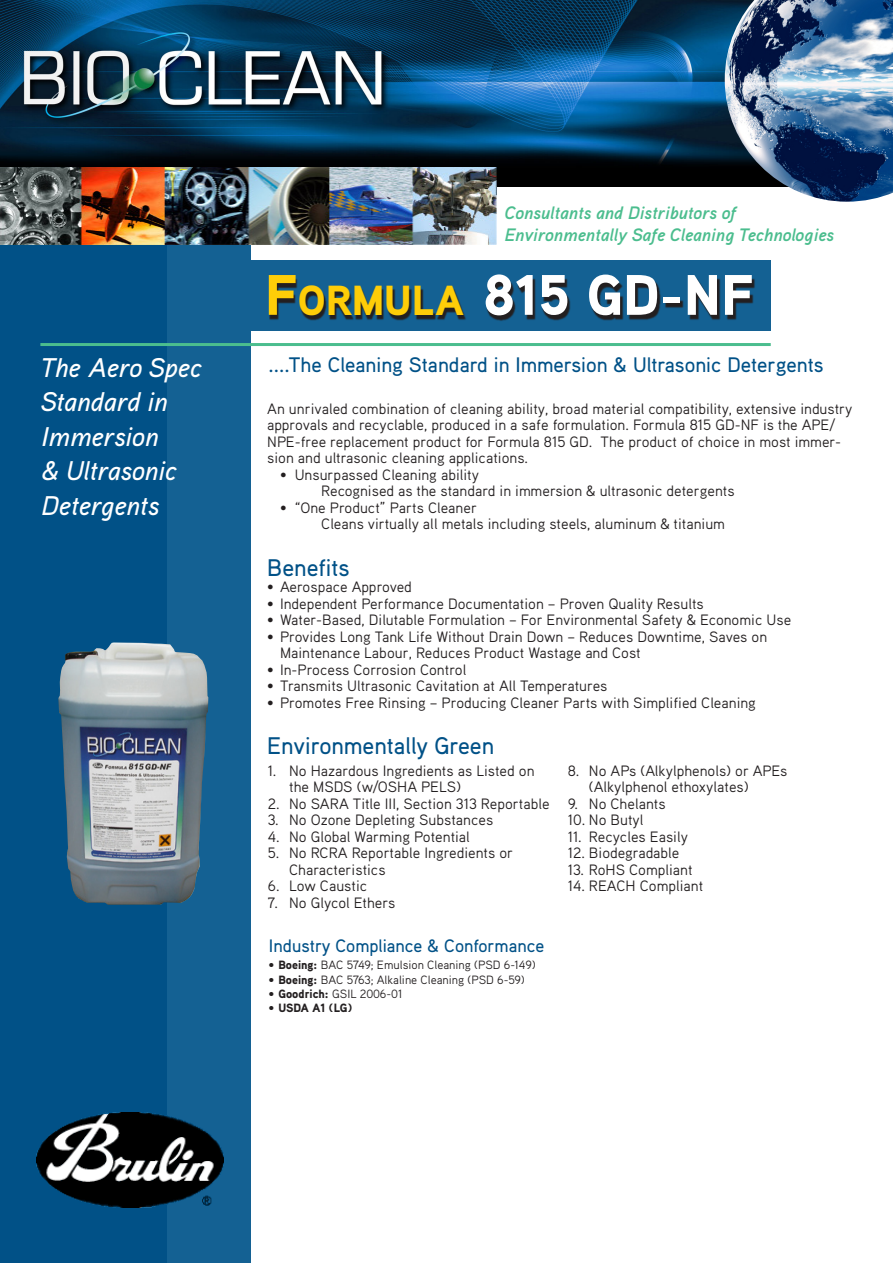
<style>
.page{position:relative;width:893px;height:1263px;background:#fff}
.page>*{position:absolute;margin:0;border:0;box-sizing:border-box;transform-origin:0 0}
.t1{font:900 57px "Aaux Pro";color:#fff}
.t2{font:italic 500 27px/34.5px "Aaux Pro";color:#fff}
.t3{font:500 24px "Aaux Pro";color:#015187}
.t4{font:500 21px "Aaux Pro";color:#015187}
.t5{font:italic 700 18px "Aaux Pro";color:#4bbd8e}
.t6{font:500 18px "Aaux Pro";color:#015187}
.t7{font:15px/16.5px "Aaux Pro";color:#231f20}
.t8{font:12px "Aaux Pro";color:#231f20}
.t9{font:900 12px "Aaux Pro";letter-spacing:-.02em;color:#231f20}
.s1{color:#fecd08}
.s2{font-size:42px;color:#fecd08}
.s3{font-weight:900}
</style>
<div class="page">
<div style="left:250px;top:260px;width:520px;height:70px;background:#146193"></div>
<div style="left:73px;top:195px;width:178px;height:1068px;background:#146193"></div>
<div style="left:0;top:244px;width:167px;height:1019px;background:#015187"></div>
<img style="left:0;top:0;width:725px;height:186px">
<img style="left:725px;top:0;width:168px;height:202px">
<hr style="left:742px;top:82px;width:56px;height:3px;background:#fff">
<img style="left:0;top:167px;width:496px;height:77px">
<svg style="left:269px;top:278px;width:486px;height:43px"></svg>
<hr style="left:40px;top:343px;width:731px;height:3px;background:#4bbd8e">
<img style="left:58px;top:642px;width:150px;height:263px">
<img style="left:36px;top:1112px;width:188px;height:96px">
<p class="t2" style="left:41px;top:349px;width:162px">The Aero Spec<br>Standard in<br>Immersion<br>&amp; Ultrasonic<br>Detergents</p>
<p class="t5" style="left:504px;top:201px;width:233px">Consultants and Distributors of</p>
<p class="t5" style="left:504px;top:223px;width:331px">Environmentally Safe Cleaning Technologies</p>
<p class="t1" style="left:265px;top:258px;width:491px"><span class="s1">F</span><span class="s2">ORMULA</span> 815 GD-NF</p>
<p class="t4" style="left:269px;top:351px;width:556px">....The Cleaning Standard in Immersion &amp; Ultrasonic Detergents</p>
<p class="t7" style="left:267px;top:400px;width:587px">An unrivaled combination of cleaning ability, broad material compatibility, extensive industry approvals and recyclable, produced in a safe formulation. Formula 815 GD-NF is the APE/ NPE-free replacement product for Formula 815 GD. The product of choice in most immer&shy;sion and ultrasonic cleaning applications.</p>
<p class="t7" style="left:280px;top:466px;width:201px">• Unsurpassed Cleaning ability</p>
<p class="t7" style="left:321px;top:482px;width:415px">Recognised as the standard in immersion &amp; ultrasonic detergents</p>
<p class="t7" style="left:280px;top:499px;width:199px">• “One Product” Parts Cleaner</p>
<p class="t7" style="left:321px;top:515px;width:405px">Cleans virtually all metals including steels, aluminum &amp; titanium</p>
<p class="t3" style="left:267px;top:552px;width:84px">Benefits</p>
<p class="t7" style="left:267px;top:578px;width:146px">• Aerospace Approved</p>
<p class="t7" style="left:267px;top:595px;width:438px">• Independent Performance Documentation – Proven Quality Results</p>
<p class="t7" style="left:267px;top:611px;width:525px">• Water-Based, Dilutable Formulation – For Environmental Safety &amp; Economic Use</p>
<p class="t7" style="left:267px;top:628px;width:501px">• Provides Long Tank Life Without Drain Down – Reduces Downtime, Saves on</p>
<p class="t7" style="left:280px;top:644px;width:362px">Maintenance Labour, Reduces Product Wastage and Cost</p>
<p class="t7" style="left:267px;top:661px;width:201px">• In-Process Corrosion Control</p>
<p class="t7" style="left:267px;top:677px;width:342px">• Transmits Ultrasonic Cavitation at All Temperatures</p>
<p class="t7" style="left:267px;top:694px;width:490px">• Promotes Free Rinsing – Producing Cleaner Parts with Simplified Cleaning</p>
<p class="t3" style="left:267px;top:731px;width:229px">Environmentally Green</p>
<p class="t7" style="left:289px;top:762px;width:247px;text-indent:-21px">1. No Hazardous Ingredients as Listed on the MSDS (w/OSHA PELS)</p>
<p class="t7" style="left:268px;top:795px;width:283px">2. No SARA Title III, Section 313 Reportable</p>
<p class="t7" style="left:268px;top:811px;width:227px">3. No Ozone Depleting Substances</p>
<p class="t7" style="left:268px;top:828px;width:204px">4. No Global Warming Potential</p>
<p class="t7" style="left:289px;top:844px;width:226px;text-indent:-21px">5. No RCRA Reportable Ingredients or<br>Characteristics</p>
<p class="t7" style="left:268px;top:877px;width:101px">6. Low Caustic</p>
<p class="t7" style="left:268px;top:894px;width:129px">7. No Glycol Ethers</p>
<p class="t6" style="left:269px;top:934px;width:277px">Industry Compliance &amp; Conformance</p>
<p class="t8" style="left:268px;top:957px;width:269px"><span class="s3">• Boeing:</span> BAC 5749; Emulsion Cleaning (PSD 6-149)</p>
<p class="t8" style="left:268px;top:972px;width:258px"><span class="s3">• Boeing:</span> BAC 5763; Alkaline Cleaning (PSD 6-59)</p>
<p class="t8" style="left:268px;top:986px;width:136px"><span class="s3">• Goodrich:</span> GSIL 2006-01</p>
<p class="t9" style="left:268px;top:1000px;width:86px">• USDA A1 (LG)</p>
<p class="t7" style="left:589px;top:762px;width:200px;text-indent:-21px">8. No APs (Alkylphenols) or APEs (Alkylphenol ethoxylates)</p>
<p class="t7" style="left:568px;top:795px;width:99px">9. No Chelants</p>
<p class="t7" style="left:568px;top:811px;width:77px">10. No Butyl</p>
<p class="t7" style="left:568px;top:828px;width:122px">11. Recycles Easily</p>
<p class="t7" style="left:568px;top:844px;width:113px">12. Biodegradable</p>
<p class="t7" style="left:568px;top:861px;width:126px">13. RoHS Compliant</p>
<p class="t7" style="left:568px;top:877px;width:137px">14. REACH Compliant</p>
</div>
